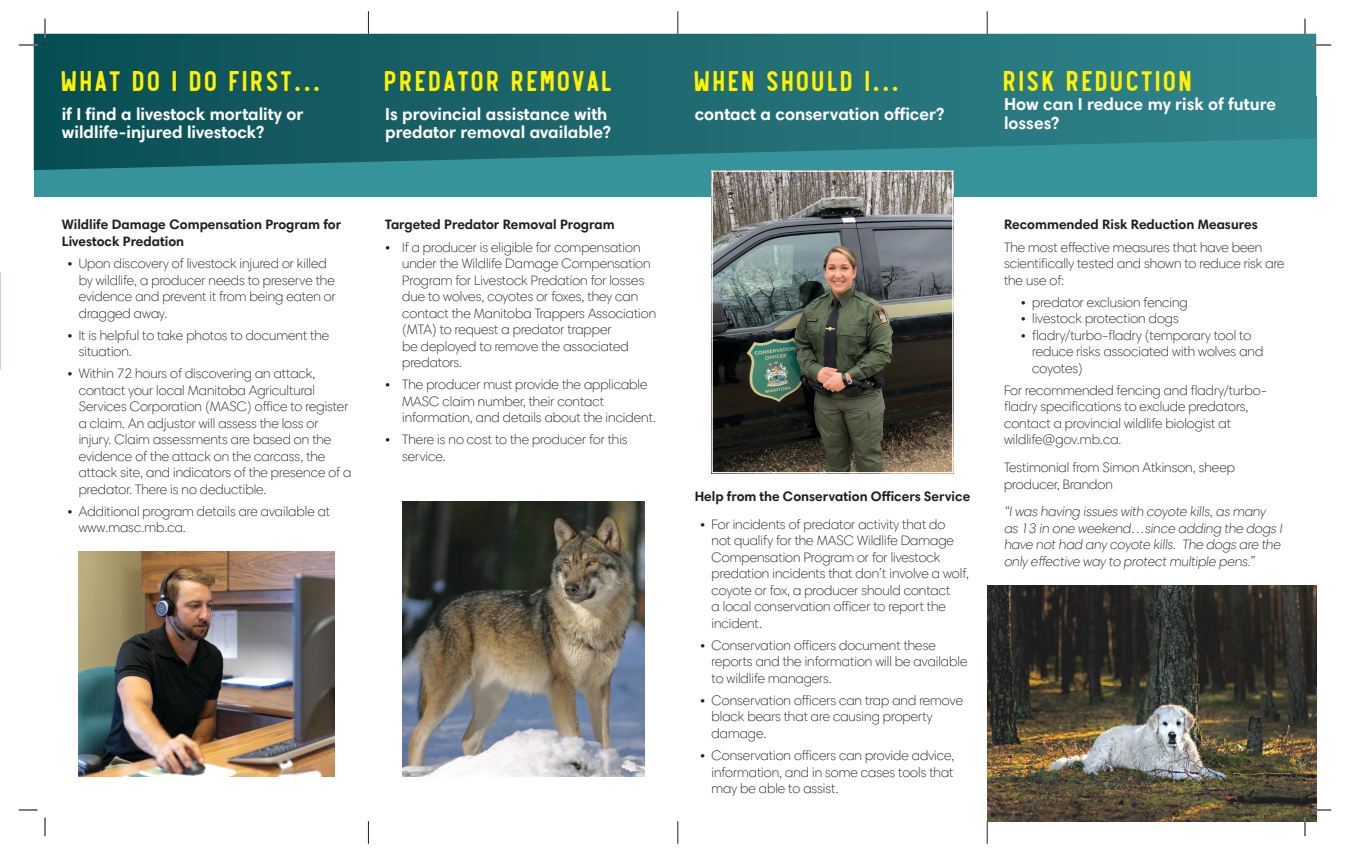
<style>
.page{position:relative;width:1350px;height:855px;background:#fff}
.page>*{position:absolute;margin:0;border:0;box-sizing:border-box;transform-origin:0 0}
.t1{font:700 30px "Revelstoke";letter-spacing:-.02em;color:#fff200}
.t2{font:700 30px "Revelstoke";color:#fff200}
.t3{font:700 17.5px/18.8px "Harmonia Sans Pro Cyr";color:#fff}
.t4{font:300 13.75px/16.5px "Harmonia Sans Pro Cyr";color:#231f20}
.t5{font:700 13.75px/16.5px "Harmonia Sans Pro Cyr";color:#231f20}
</style>
<div class="page">
<div style="left:34px;top:96px;width:1282px;height:101px;background:#37939b"></div>
<svg style="left:34px;top:34px;width:1282px;height:136px;background:#206d74"></svg>
<svg style="left:987px;top:821px;width:1px;height:23px"></svg>
<svg style="left:987px;top:11px;width:1px;height:23px"></svg>
<svg style="left:678px;top:821px;width:1px;height:23px"></svg>
<svg style="left:678px;top:11px;width:1px;height:23px"></svg>
<svg style="left:368px;top:821px;width:1px;height:23px"></svg>
<svg style="left:368px;top:11px;width:1px;height:23px"></svg>
<img style="left:402px;top:501px;width:242px;height:275px">
<img style="left:79px;top:551px;width:256px;height:225px">
<img style="left:714px;top:173px;width:237px;height:298px">
<div style="left:712px;top:171px;width:241px;height:302px;border:1px solid #fff"></div>
<img style="left:987px;top:585px;width:329px;height:236px">
<svg style="left:19px;top:44px;width:19px;height:2px"></svg>
<svg style="left:1312px;top:44px;width:19px;height:2px"></svg>
<svg style="left:19px;top:809px;width:19px;height:2px"></svg>
<svg style="left:1312px;top:809px;width:19px;height:2px"></svg>
<svg style="left:44px;top:19px;width:2px;height:19px"></svg>
<svg style="left:44px;top:818px;width:2px;height:18px"></svg>
<svg style="left:1304px;top:19px;width:2px;height:19px"></svg>
<svg style="left:1304px;top:818px;width:2px;height:18px"></svg>
<h1 class="t1" style="left:62px;top:64px;width:264px">WHAT DO I DO FIRST...</h1>
<h1 class="t1" style="left:385px;top:64px;width:232px">PREDATOR REMOVAL</h1>
<h1 class="t1" style="left:695px;top:64px;width:210px">WHEN SHOULD I...</h1>
<h1 class="t2" style="left:1004px;top:64px;width:193px">RISK REDUCTION</h1>
<p class="t3" style="left:62px;top:104px;width:243px">if I find a livestock mortality or wildlife-injured livestock?</p>
<p class="t5" style="left:62px;top:216px;width:281px">Wildlife Damage Compensation Program for<br>Livestock Predation</p>
<p class="t4" style="left:79px;top:255px;width:259px;text-indent:-11px">• Upon discovery of livestock injured or killed by wildlife, a producer needs to preserve the evidence and prevent it from being eaten or dragged away.</p>
<p class="t4" style="left:79px;top:327px;width:252px;text-indent:-11px">• It is helpful to take photos to document the situation.</p>
<p class="t4" style="left:79px;top:365px;width:274px;text-indent:-11px">• Within 72 hours of discovering an attack, contact your local Manitoba Agricultural Services Corporation (MASC) office to register a claim. An adjustor will assess the loss or injury. Claim assessments are based on the evidence of the attack on the carcass, the attack site, and indicators of the presence of a predator. There is no deductible.</p>
<p class="t4" style="left:79px;top:503px;width:253px;text-indent:-11px">• Additional program details are available at www.masc.mb.ca.</p>
<p class="t3" style="left:385px;top:104px;width:227px">Is provincial assistance with predator removal available?</p>
<p class="t3" style="left:695px;top:104px;width:251px">contact a conservation officer?</p>
<p class="t3" style="left:1004px;top:94px;width:274px">How can I reduce my risk of future losses?</p>
<p class="t5" style="left:385px;top:216px;width:231px">Targeted Predator Removal Program</p>
<p class="t4" style="left:402px;top:239px;width:256px;text-indent:-17px">• If a producer is eligible for compensation under the Wildlife Damage Compensation Program for Livestock Predation for losses due to wolves, coyotes or foxes, they can contact the Manitoba Trappers Association (MTA) to request a predator trapper<br>be deployed to remove the associated predators.</p>
<p class="t4" style="left:402px;top:376px;width:256px;text-indent:-17px">• The producer must provide the applicable<br>MASC claim number, their contact information, and details about the incident.</p>
<p class="t4" style="left:402px;top:431px;width:227px;text-indent:-17px">• There is no cost to the producer for this service.</p>
<p class="t5" style="left:695px;top:488px;width:277px">Help from the Conservation Officers Service</p>
<p class="t4" style="left:712px;top:516px;width:259px;text-indent:-11px">• For incidents of predator activity that do<br>not qualify for the MASC Wildlife Damage Compensation Program or for livestock predation incidents that don’t involve a wolf, coyote or fox, a producer should contact<br>a local conservation officer to report the incident.</p>
<p class="t4" style="left:712px;top:637px;width:257px;text-indent:-11px">• Conservation officers document these reports and the information will be available to wildlife managers.</p>
<p class="t4" style="left:712px;top:692px;width:253px;text-indent:-11px">• Conservation officers can trap and remove black bears that are causing property damage.</p>
<p class="t4" style="left:712px;top:747px;width:244px;text-align:justify;text-indent:-11px">• Conservation officers can provide advice, information, and in some cases tools that may be able to assist.</p>
<p class="t5" style="left:1004px;top:216px;width:255px">Recommended Risk Reduction Measures</p>
<p class="t4" style="left:1004px;top:239px;width:282px">The most effective measures that have been scientifically tested and shown to reduce risk are the use of:</p>
<p class="t4" style="left:1021px;top:294px;width:168px">• predator exclusion fencing</p>
<p class="t4" style="left:1021px;top:310px;width:159px">• livestock protection dogs</p>
<p class="t4" style="left:1032px;top:327px;width:233px;text-indent:-11px">• fladry/turbo-fladry (temporary tool to reduce risks associated with wolves and coyotes)</p>
<p class="t4" style="left:1004px;top:382px;width:265px">For recommended fencing and fladry/turbo&shy;fladry specifications to exclude predators, contact a provincial wildlife biologist at wildlife@gov.mb.ca.</p>
<p class="t4" style="left:1004px;top:459px;width:232px">Testimonial from Simon Atkinson, sheep producer, Brandon</p>
<p class="t4" style="left:1004px;top:503px;width:281px">“I was having issues with coyote kills, as many as 13 in one weekend…since adding the dogs I have not had any coyote kills. The dogs are the only effective way to protect multiple pens.”</p>
</div>
